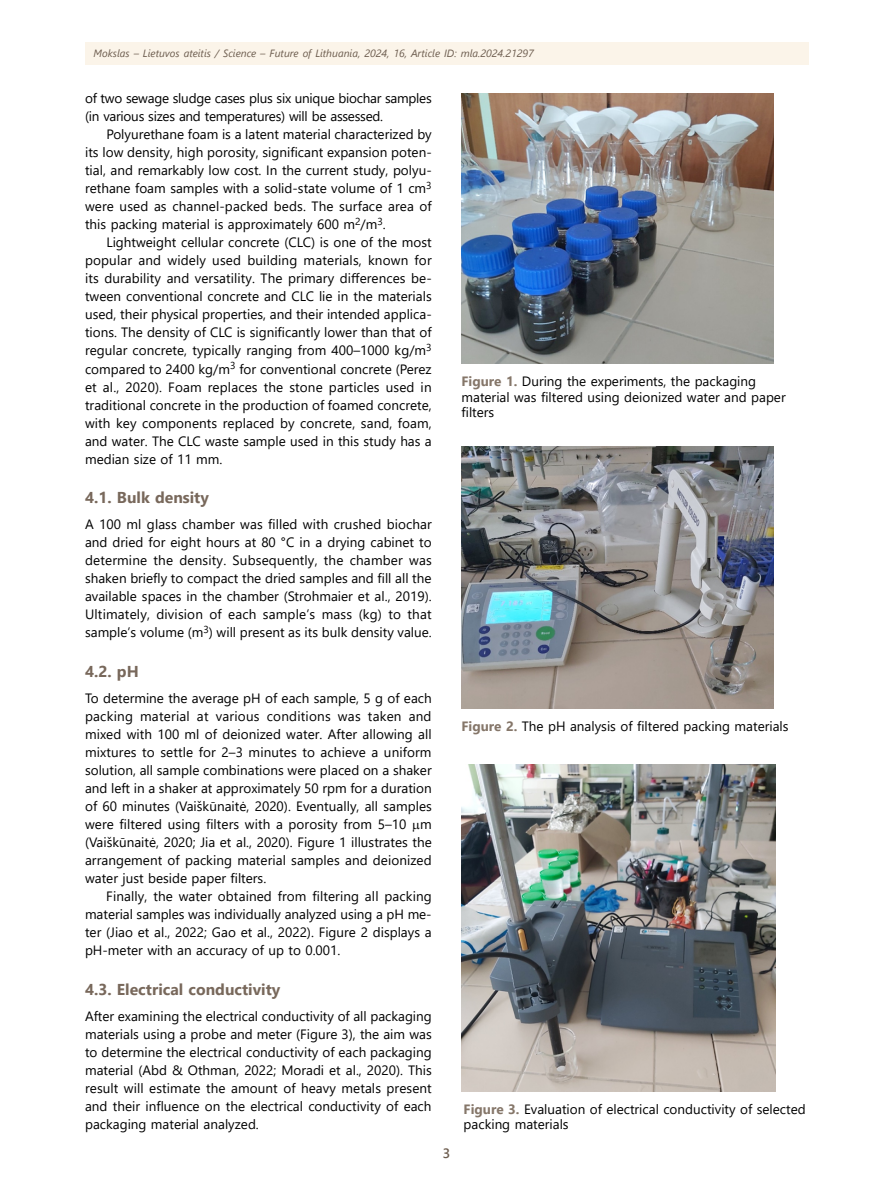
<style>
.page{position:relative;width:872px;height:1191px;background:#fff}
.page>*{position:absolute;margin:0;border:0;box-sizing:border-box;transform-origin:0 0}
.t1{font:700 15.75px "Segoe UI";color:#78685b}
.t2{font:13.5px/18px "Segoe UI";color:#000;text-align:justify}
.t3{font:13.5px/18px "Segoe UI";letter-spacing:-.02em;color:#000}
.t4{font:600 13.5px "Segoe UI";color:#6c5c4e}
.t5{font:italic 10.5px "Segoe UI";color:#6c5c4e}
.s1{font-weight:700;color:#857669}
</style>
<div class="page">
<div style="left:85px;top:43px;width:723px;height:22px;background:#fbf4e9"></div>
<img style="left:461px;top:94px;width:312px;height:270px">
<img style="left:461px;top:446px;width:312px;height:262px">
<img style="left:461px;top:764px;width:314px;height:327px">
<p class="t5" style="left:94px;top:43px;width:441px">Mokslas – Lietuvos ateitis / Science – Future of Lithuania, 2024, 16, Article ID: mla.2024.21297</p>
<p class="t3" style="left:85px;top:88px;width:348px">of two sewage sludge cases plus six unique biochar samples (in various sizes and temperatures) will be assessed.</p>
<p class="t2" style="left:85px;top:124px;width:348px;text-indent:21px">Polyurethane foam is a latent material characterized by its low density, high porosity, significant expansion poten&shy;tial, and remarkably low cost. In the current study, polyu&shy;rethane foam samples with a solid-state volume of 1 cm<sup>3 </sup>were used as channel-packed beds. The surface area of this packing material is approximately 600 m<sup>2</sup>/m<sup>3</sup>.</p>
<p class="t2" style="left:85px;top:232px;width:348px;text-indent:21px">Lightweight cellular concrete (CLC) is one of the most popular and widely used building materials, known for its durability and versatility. The primary differences be&shy;tween conventional concrete and CLC lie in the materials used, their physical properties, and their intended applica&shy;tions. The density of CLC is significantly lower than that of regular concrete, typically ranging from 400–1000 kg/m<sup>3 </sup>compared to 2400 kg/m<sup>3</sup> for conventional concrete (Perez et al., 2020). Foam replaces the stone particles used in traditional concrete in the production of foamed concrete, with key components replaced by concrete, sand, foam, and water. The CLC waste sample used in this study has a median size of 11 mm.</p>
<p class="t1" style="left:85px;top:482px;width:125px">4.1. Bulk density</p>
<p class="t2" style="left:85px;top:514px;width:348px">A 100 ml glass chamber was filled with crushed biochar and dried for eight hours at 80 °C in a drying cabinet to determine the density. Subsequently, the chamber was shaken briefly to compact the dried samples and fill all the available spaces in the chamber (Strohmaier et al., 2019).<br>Ultimately, division of each sample’s mass (kg) to that sample’s volume (m<sup>3</sup>) will present as its bulk density value.</p>
<p class="t1" style="left:85px;top:656px;width:55px">4.2. pH</p>
<p class="t2" style="left:85px;top:688px;width:348px">To determine the average pH of each sample, 5 g of each packing material at various conditions was taken and mixed with 100 ml of deionized water. After allowing all mixtures to settle for 2–3 minutes to achieve a uniform solution, all sample combinations were placed on a shaker and left in a shaker at approximately 50 rpm for a duration of 60 minutes (Vaiškūnaitė, 2020). Eventually, all samples were filtered using filters with a porosity from 5–10 m (Vaiškūnaitė, 2020; Jia et al., 2020). Figure 1 illustrates the arrangement of packing material samples and deionized water just beside paper filters.</p>
<p class="t2" style="left:85px;top:886px;width:348px;text-indent:21px">Finally, the water obtained from filtering all packing material samples was individually analyzed using a pH me&shy;ter (Jiao et al., 2022; Gao et al., 2022). Figure 2 displays a pH-meter with an accuracy of up to 0.001.</p>
<p class="t1" style="left:85px;top:974px;width:197px">4.3. Electrical conductivity</p>
<p class="t2" style="left:85px;top:1006px;width:348px">After examining the electrical conductivity of all packaging materials using a probe and meter (Figure 3), the aim was to determine the electrical conductivity of each packaging material (Abd &amp; Othman, 2022; Moradi et al., 2020). This result will estimate the amount of heavy metals present and their influence on the electrical conductivity of each packaging material analyzed.</p>
<p class="t4" style="left:443px;top:1140px;width:9px">3</p>
<p class="t2" style="left:461px;top:372px;width:326px;line-height:15.3px;text-align:left"><span class="s1">Figure 1.</span> During the experiments, the packaging material was filtered using deionized water and paper filters</p>
<p class="t2" style="left:461px;top:716px;width:328px"><span class="s1">Figure 2.</span> The pH analysis of filtered packing materials</p>
<p class="t2" style="left:463px;top:1100px;width:343px;line-height:15.3px"><span class="s1">Figure 3.</span> Evaluation of electrical conductivity of selected packing materials</p>
</div>
